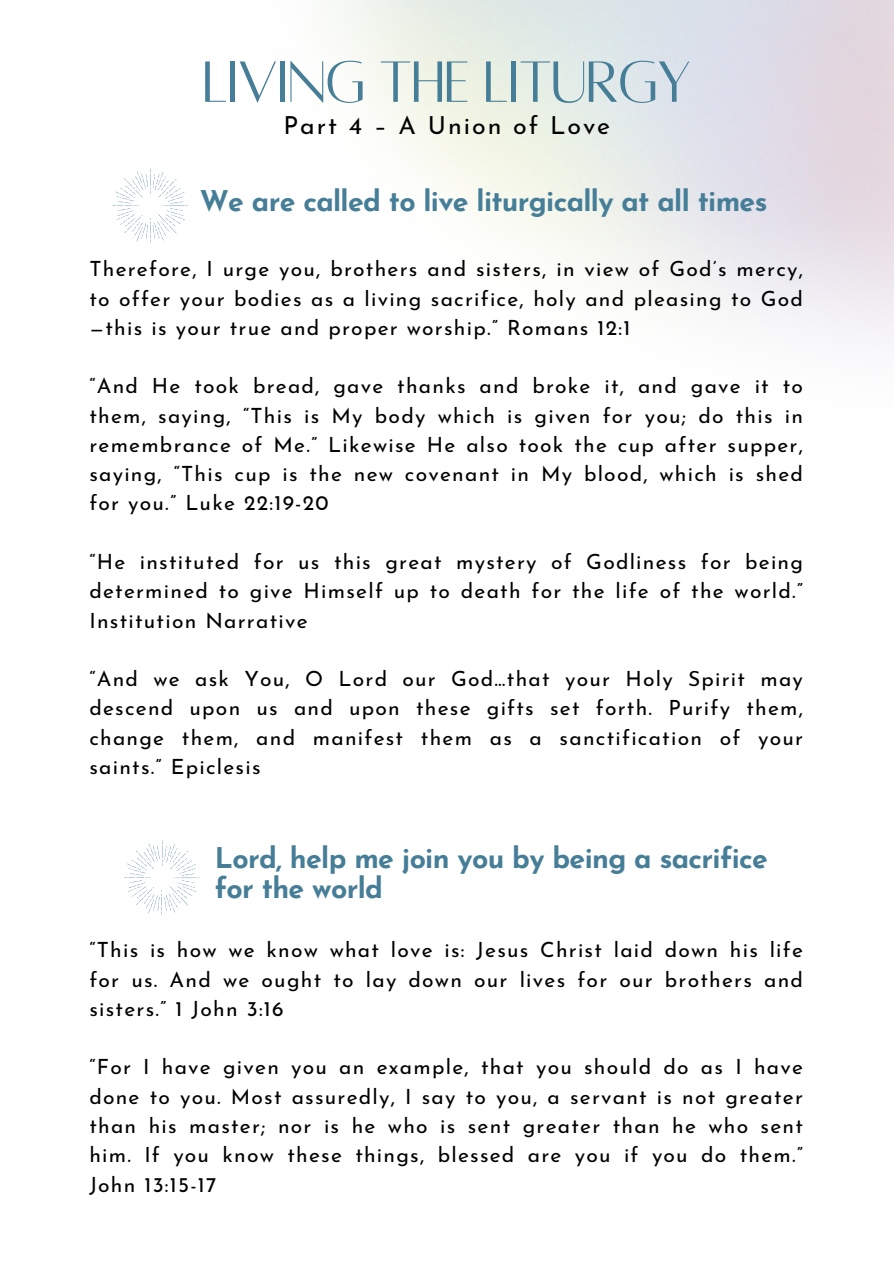
<style>
.page{position:relative;width:894px;height:1264px;background:#fff}
.page>*{position:absolute;margin:0;border:0;box-sizing:border-box;transform-origin:0 0}
.t1{font:64.2px "Alta regular";letter-spacing:-.025em;color:#467d97}
.t2{font:700 28.5px/29.2px "Josefin Sans";letter-spacing:-.025em;color:#467d97}
.t3{font:24.9px "Josefin Sans";letter-spacing:.08em;color:#000}
.t4{font:21px/29.2px "Josefin Sans";letter-spacing:.06em;color:#000;text-align:justify}
</style>
<div class="page">
<svg style="left:112px;top:168px;width:76px;height:74px"></svg>
<svg style="left:124px;top:840px;width:75px;height:74px"></svg>
<p class="t1" style="left:202px;top:50px;width:491px">LIVING THE LITURGY</p>
<h1 class="t3" style="left:283px;top:115px;width:328px">Part 4 – A Union of Love</h1>
<p class="t2" style="left:200px;top:189px;width:569px">We are called to live liturgically at all times</p>
<h3 class="t4" style="left:89px;top:256px;width:715px">Therefore, I urge you, brothers and sisters, in view of God’s mercy, to offer your bodies as a living sacrifice, holy and pleasing to God —this is your true and proper worship.” Romans 12:1</h3>
<p class="t4" style="left:89px;top:373px;width:715px">“And He took bread, gave thanks and broke it, and gave it to them, saying, “This is My body which is given for you; do this in remembrance of Me.” Likewise He also took the cup after supper, saying, “This cup is the new covenant in My blood, which is shed for you.” Luke 22:19-20</p>
<h2 class="t4" style="left:89px;top:549px;width:715px">“He instituted for us this great mystery of Godliness for being determined to give Himself up to death for the life of the world.” Institution Narrative</h2>
<p class="t4" style="left:89px;top:666px;width:715px">“And we ask You, O Lord our God…that your Holy Spirit may descend upon us and upon these gifts set forth. Purify them, change them, and manifest them as a sanctification of your saints.” Epiclesis</p>
<p class="t2" style="left:215px;top:846px;width:554px">Lord, help me join you by being a sacrifice for the world</p>
<p class="t4" style="left:89px;top:937px;width:715px">“This is how we know what love is: Jesus Christ laid down his life for us. And we ought to lay down our lives for our brothers and sisters.” 1 John 3:16</p>
<p class="t4" style="left:89px;top:1054px;width:715px">“For I have given you an example, that you should do as I have done to you. Most assuredly, I say to you, a servant is not greater than his master; nor is he who is sent greater than he who sent him. If you know these things, blessed are you if you do them.” John 13:15-17</p>
</div>
